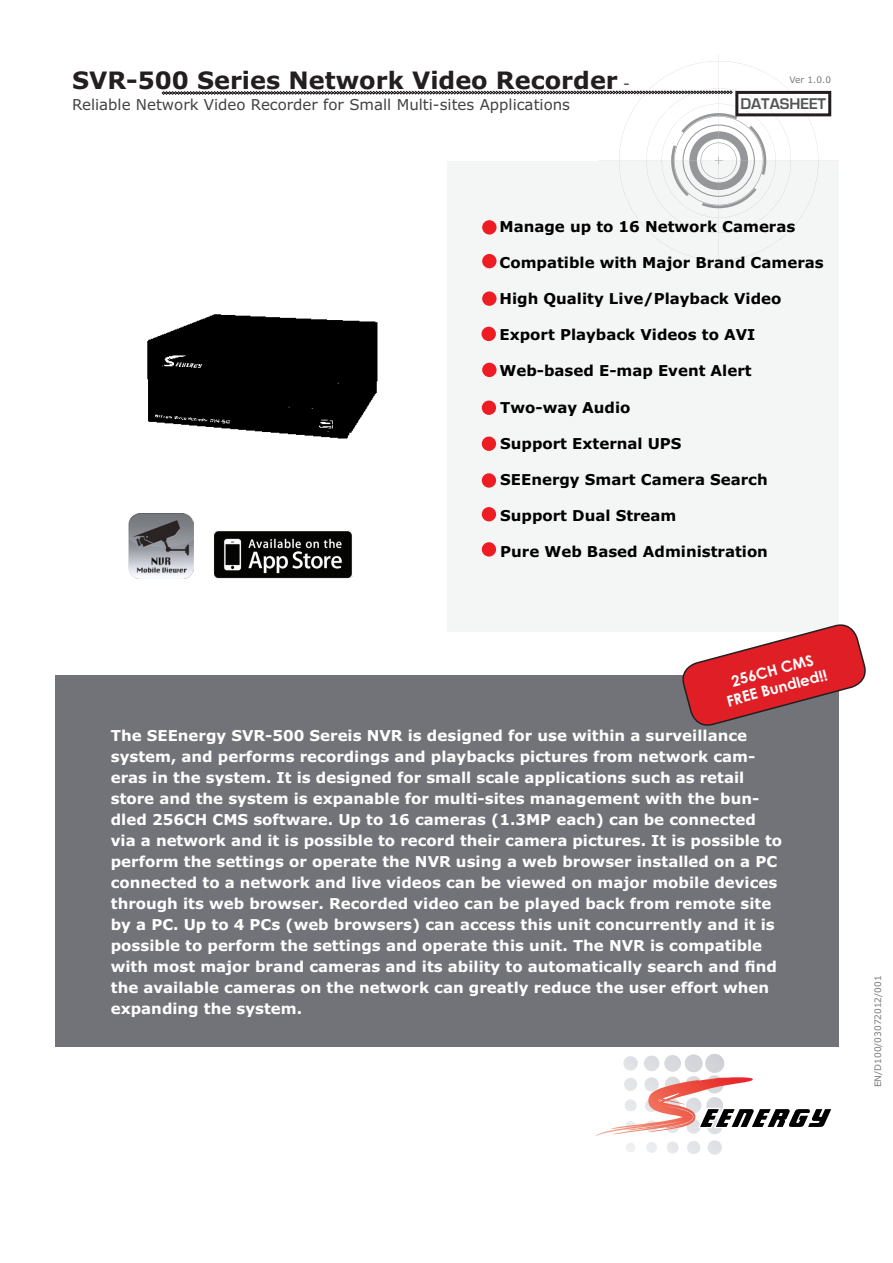
<style>
.page{position:relative;width:893px;height:1263px;background:#fff}
.page>*{position:absolute;margin:0;border:0;box-sizing:border-box;transform-origin:0 0}
.t1{font:700 24px "Verdana";color:#231f20}
.t2{font:700 16.05px "Eurostile";color:#545557}
.t3{font:700 15px/21px "Verdana";color:#fff}
.t4{font:700 15px "Verdana";color:#000}
.t5{font:15px "Verdana";color:#414243}
.t6{font:700 15px/18px "Century Gothic";color:#fff;text-align:center}
.t7{font:9px "Verdana";color:#231f20}
.s1{font-weight:400;font-size:15px;color:#414243}
</style>
<div class="page">
<div style="left:447px;top:161px;width:392px;height:470px;background:#f4f5f5"></div>
<div style="left:482px;top:291px;width:14px;height:15px;background:#ee1d23;border-radius:50%"></div>
<div style="left:482px;top:327px;width:14px;height:14px;background:#ee1d23;border-radius:50%"></div>
<div style="left:482px;top:363px;width:14px;height:14px;background:#ee1d23;border-radius:50%"></div>
<div style="left:482px;top:400px;width:14px;height:15px;background:#ee1d23;border-radius:50%"></div>
<div style="left:482px;top:436px;width:14px;height:15px;background:#ee1d23;border-radius:50%"></div>
<div style="left:482px;top:473px;width:14px;height:15px;background:#ee1d23;border-radius:50%"></div>
<div style="left:482px;top:507px;width:14px;height:14px;background:#ee1d23;border-radius:50%"></div>
<div style="left:482px;top:542px;width:14px;height:14px;background:#ee1d23;border-radius:50%"></div>
<svg style="left:162px;top:54px;width:677px;height:213px"></svg>
<div style="left:55px;top:675px;width:784px;height:372px;background:#727378"></div>
<img style="left:646px;top:1054px;width:78px;height:19px">
<img style="left:595px;top:1077px;width:138px;height:59px">
<svg style="left:696px;top:1106px;width:136px;height:24px"></svg>
<svg style="left:679px;top:624px;width:187px;height:102px"></svg>
<img style="left:147px;top:256px;width:267px;height:183px">
<img style="left:128px;top:513px;width:66px;height:66px">
<img style="left:214px;top:531px;width:139px;height:48px">
<h1 class="t1" style="left:72px;top:63px;width:559px">SVR-500 Series Network Video Recorder <span class="s1">-</span></h1>
<p class="t5" style="left:72px;top:94px;width:500px">Reliable Network Video Recorder for Small Multi-sites Applications</p>
<p class="t7" style="left:789px;top:74px;width:43px">Ver 1.0.0</p>
<p class="t2" style="left:740px;top:95px;width:87px">DATASHEET</p>
<p class="t4" style="left:500px;top:216px;width:297px">Manage up to 16 Network Cameras</p>
<p class="t4" style="left:500px;top:252px;width:326px">Compatible with Major Brand Cameras</p>
<p class="t4" style="left:500px;top:288px;width:283px">High Quality Live/Playback Video</p>
<p class="t4" style="left:500px;top:324px;width:257px">Export Playback Videos to AVI</p>
<p class="t4" style="left:500px;top:360px;width:254px">Web-based E-map Event Alert</p>
<p class="t4" style="left:500px;top:397px;width:132px">Two-way Audio</p>
<p class="t4" style="left:500px;top:433px;width:183px">Support External UPS</p>
<p class="t4" style="left:500px;top:469px;width:269px">SEEnergy Smart Camera Search</p>
<p class="t4" style="left:500px;top:505px;width:178px">Support Dual Stream</p>
<p class="t4" style="left:500px;top:541px;width:269px">Pure Web Based Administration</p>
<p class="t6" style="left:720px;top:675px;width:105px;rotate:-15deg">256CH CMS<br>FREE Bundled!!</p>
<p class="t3" style="left:111px;top:724px;width:673px">The SEEnergy SVR-500 Sereis NVR is designed for use within a surveillance system, and performs recordings and playbacks pictures from network cam&shy;eras in the system. It is designed for small scale applications such as retail store and the system is expanable for multi-sites management with the bun&shy;dled 256CH CMS software. Up to 16 cameras (1.3MP each) can be connected via a network and it is possible to record their camera pictures. It is possible to perform the settings or operate the NVR using a web browser installed on a PC connected to a network and live videos can be viewed on major mobile devices through its web browser. Recorded video can be played back from remote site by a PC. Up to 4 PCs (web browsers) can access this unit concurrently and it is possible to perform the settings and operate this unit. The NVR is compatible with most major brand cameras and its ability to automatically search and find the available cameras on the network can greatly reduce the user effort when expanding the system.</p>
<p class="t7" style="left:872px;top:1087px;width:113px;rotate:-90deg">EN/D100/03072012/001</p>
</div>
